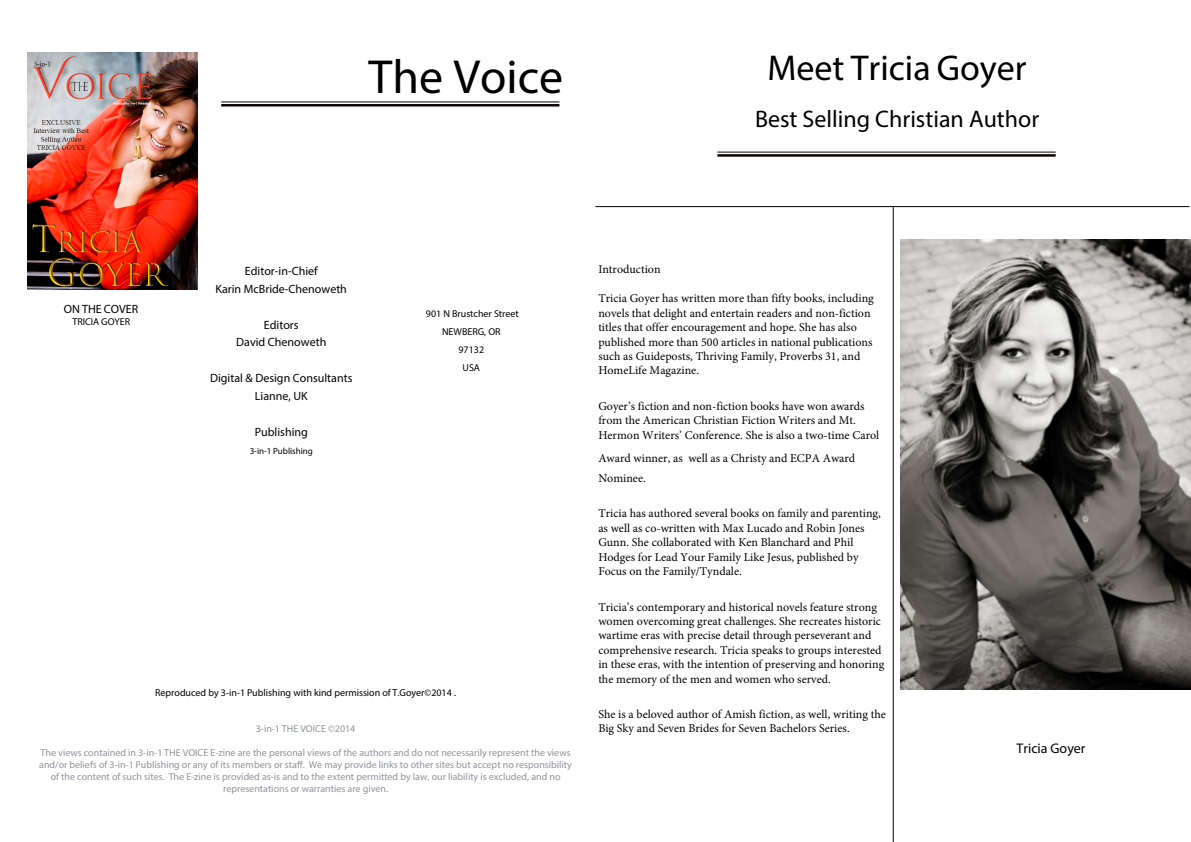
<style>
.page{position:relative;width:1191px;height:842px;background:#fff}
.page>*{position:absolute;margin:0;border:0;box-sizing:border-box;transform-origin:0 0}
.t1{font:48px "Myriad Pro";color:#000}
.t2{font:36px "Myriad Pro";color:#000}
.t3{font:24px "Myriad Pro";color:#000}
.t4{font:14px "Myriad Pro";color:#000}
.t5{font:12px/14.4px "Minion Pro";color:#000}
.t6{font:12px/17.5px "Myriad Pro";color:#000;text-align:center}
.t7{font:10px/12px "Myriad Pro";color:#8f959e;text-align:center}
.t8{font:10px/18px "Myriad Pro";color:#000;text-align:center}
.t9{font:9px "Myriad Pro";color:#000}
</style>
<div class="page">
<hr style="left:595px;top:206px;width:594px;height:1px;background:#000">
<hr style="left:892px;top:207px;width:1px;height:635px;background:#000">
<hr style="left:221px;top:102px;width:338px;height:1px;background:#0b0300">
<hr style="left:221px;top:104px;width:338px;height:3px;background:#0b0300">
<hr style="left:717px;top:152px;width:338px;height:1px;background:#0b0300">
<hr style="left:717px;top:154px;width:338px;height:3px;background:#0b0300">
<img style="left:900px;top:239px;width:291px;height:450px">
<img style="left:27px;top:52px;width:170px;height:238px">
<h1 class="t1" style="left:368px;top:47px;width:196px">The Voice</h1>
<h2 class="t2" style="left:767px;top:46px;width:261px">Meet Tricia Goyer</h2>
<h3 class="t3" style="left:755px;top:104px;width:286px">Best Selling Christian Author</h3>
<p class="t6" style="left:64px;top:300px;width:76px">ON THE COVER</p>
<p class="t8" style="left:72px;top:312px;width:59px">TRICIA GOYER</p>
<p class="t6" style="left:216px;top:262px;width:133px;line-height:18px">Editor-in-Chief<br>Karin McBride-Chenoweth</p>
<p class="t6" style="left:236px;top:316px;width:92px">Editors<br>David Chenoweth</p>
<p class="t6" style="left:210px;top:369px;width:144px">Digital &amp; Design Consultants<br>Lianne, UK</p>
<p class="t6" style="left:255px;top:423px;width:55px">Publishing</p>
<p class="t9" style="left:250px;top:446px;width:65px">3-in-1 Publishing</p>
<p class="t8" style="left:426px;top:304px;width:94px">901 N Brustcher Street<br>NEWBERG, OR<br>97132<br>USA</p>
<p class="t8" style="left:155px;top:683px;width:302px">Reproduced by 3-in-1 Publishing with kind permission of T.Goyer©2014 .</p>
<p class="t7" style="left:256px;top:722px;width:101px">3-in-1 THE VOICE ©2014</p>
<p class="t7" style="left:39px;top:746px;width:534px">The views contained in 3-in-1 THE VOICE E-zine are the personal views of the authors and do not necessarily represent the views and/or beliefs of 3-in-1 Publishing or any of its members or staff. We may provide links to other sites but accept no responsibility of the content of such sites. The E-zine is provided as-is and to the extent permitted by law, our liability is excluded, and no representations or warranties are given.</p>
<p class="t5" style="left:598px;top:262px;width:64px">Introduction</p>
<p class="t5" style="left:598px;top:291px;width:277px">Tricia Goyer has written more than fifty books, including novels that delight and entertain readers and non-fiction titles that offer encouragement and hope. She has also published more than 500 articles in national publications such as Guideposts, Thriving Family, Proverbs 31, and HomeLife Magazine.</p>
<p class="t5" style="left:598px;top:399px;width:282px">Goyer’s fiction and non-fiction books have won awards from the American Christian Fiction Writers and Mt.<br>Hermon Writers’ Conference. She is also a two-time Carol</p>
<p class="t5" style="left:598px;top:448px;width:258px;line-height:20.1px">Award winner, as well as a Christy and ECPA Award<br>Nominee.</p>
<p class="t5" style="left:598px;top:506px;width:284px">Tricia has authored several books on family and parenting, as well as co-written with Max Lucado and Robin Jones Gunn. She collaborated with Ken Blanchard and Phil Hodges for Lead Your Family Like Jesus, published by Focus on the Family/Tyndale.</p>
<p class="t5" style="left:598px;top:599px;width:287px">Tricia’s contemporary and historical novels feature strong women overcoming great challenges. She recreates historic wartime eras with precise detail through perseverant and comprehensive research. Tricia speaks to groups interested in these eras, with the intention of preserving and honoring the memory of the men and women who served.</p>
<p class="t5" style="left:598px;top:707px;width:289px">She is a beloved author of Amish fiction, as well, writing the<br>Big Sky and Seven Brides for Seven Bachelors Series.</p>
<p class="t4" style="left:1016px;top:739px;width:70px">Tricia Goyer</p>
</div>
